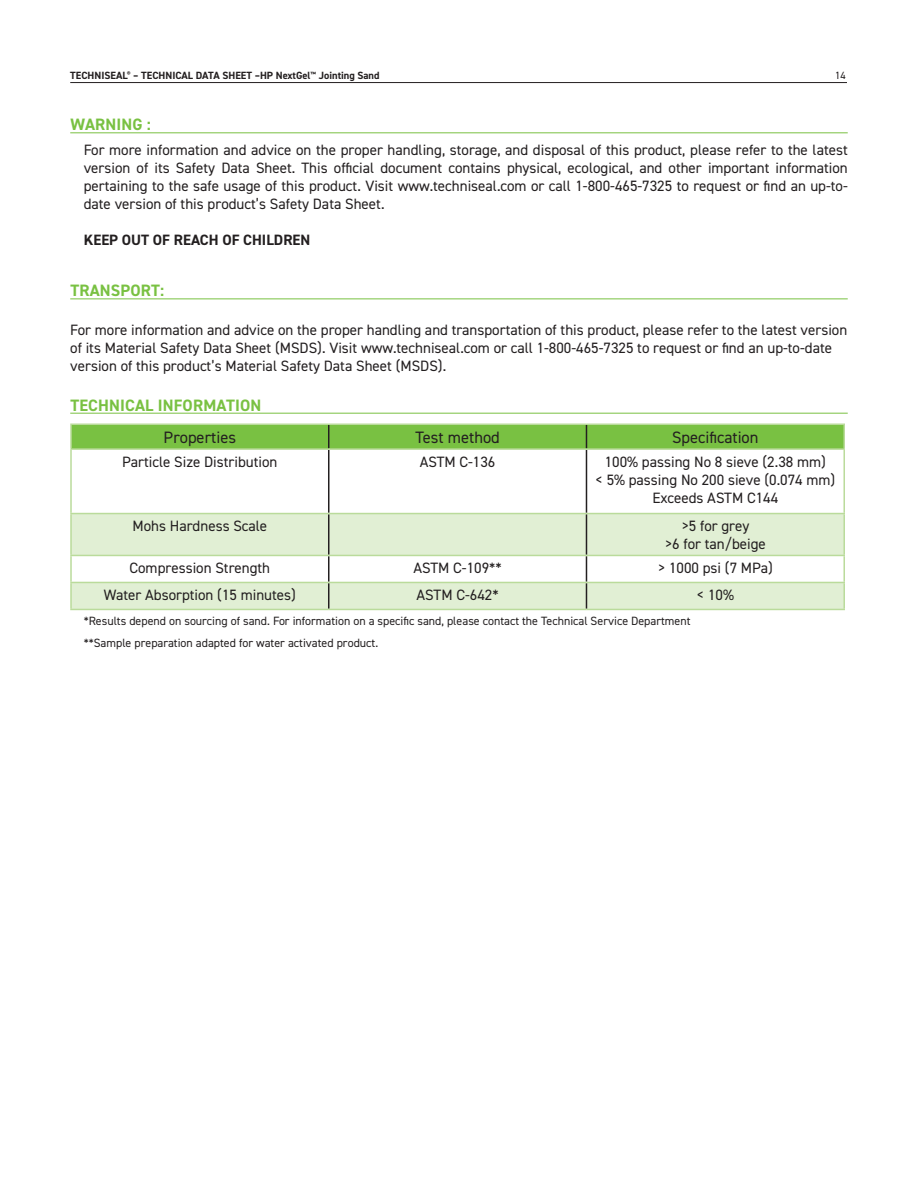
<style>
.page{position:relative;width:918px;height:1188px;background:#fff}
.page>*{position:absolute;margin:0;border:0;box-sizing:border-box;transform-origin:0 0}
.t1{font:700 16.5px "DIN2014";letter-spacing:.01em;color:#79c142}
.t2{font:16.5px "DIN2014";color:#231f20}
.t3{font:15px/18px "DIN2014";color:#231f20;text-align:center}
.t4{font:700 15px "DIN2014";color:#231f20}
.t5{font:12px/21.1px "DIN2014";color:#231f20}
.t6{font:700 10.5px "DIN2014";color:#231f20}
.t7{font:10.5px "DIN2014";color:#231f20}
</style>
<div class="page">
<hr style="left:70px;top:82px;width:777px;height:1px;background:#231f20">
<hr style="left:70px;top:132px;width:778px;height:1px;background:#79c142">
<hr style="left:70px;top:299px;width:778px;height:1px;background:#79c142">
<hr style="left:70px;top:413px;width:778px;height:1px;background:#79c142">
<svg style="left:72px;top:514px;width:771px;height:95px;fill:#e1efd4"></svg>
<div style="left:72px;top:425px;width:771px;height:23px;background:#79c142"></div>
<hr style="left:328px;top:450px;width:1px;height:63px;background:#231f20">
<hr style="left:586px;top:450px;width:1px;height:63px;background:#231f20">
<hr style="left:328px;top:514px;width:1px;height:41px;background:#231f20">
<hr style="left:586px;top:514px;width:1px;height:41px;background:#231f20">
<svg style="left:328px;top:556px;width:1px;height:53px"></svg>
<svg style="left:586px;top:556px;width:1px;height:53px"></svg>
<hr style="left:70px;top:424px;width:259px;height:1px;background:#badb9b">
<hr style="left:70px;top:425px;width:2px;height:23px;background:#badb9b">
<hr style="left:329px;top:424px;width:257px;height:1px;background:#badb9b">
<hr style="left:586px;top:424px;width:259px;height:1px;background:#badb9b">
<hr style="left:843px;top:425px;width:2px;height:23px;background:#badb9b">
<hr style="left:70px;top:448px;width:259px;height:2px;background:#badb9b">
<hr style="left:70px;top:450px;width:2px;height:63px;background:#badb9b">
<hr style="left:329px;top:448px;width:257px;height:2px;background:#badb9b">
<hr style="left:586px;top:448px;width:259px;height:2px;background:#badb9b">
<hr style="left:843px;top:450px;width:2px;height:63px;background:#badb9b">
<hr style="left:70px;top:513px;width:259px;height:1px;background:#badb9b">
<hr style="left:70px;top:514px;width:2px;height:41px;background:#badb9b">
<hr style="left:329px;top:513px;width:257px;height:1px;background:#badb9b">
<hr style="left:586px;top:513px;width:259px;height:1px;background:#badb9b">
<hr style="left:843px;top:514px;width:2px;height:41px;background:#badb9b">
<hr style="left:70px;top:555px;width:259px;height:1px;background:#badb9b">
<hr style="left:70px;top:556px;width:2px;height:26px;background:#badb9b">
<hr style="left:329px;top:555px;width:257px;height:1px;background:#badb9b">
<hr style="left:586px;top:555px;width:259px;height:1px;background:#badb9b">
<hr style="left:843px;top:556px;width:2px;height:26px;background:#badb9b">
<hr style="left:70px;top:582px;width:259px;height:1px;background:#badb9b">
<hr style="left:70px;top:583px;width:2px;height:26px;background:#badb9b">
<hr style="left:329px;top:582px;width:257px;height:1px;background:#badb9b">
<hr style="left:586px;top:582px;width:259px;height:1px;background:#badb9b">
<hr style="left:843px;top:583px;width:2px;height:26px;background:#badb9b">
<hr style="left:70px;top:609px;width:259px;height:1px;background:#badb9b">
<hr style="left:329px;top:609px;width:257px;height:1px;background:#badb9b">
<hr style="left:586px;top:609px;width:259px;height:1px;background:#badb9b">
<p class="t6" style="left:70px;top:69px;width:311px">TECHNISEAL<sup>®</sup> – TECHNICAL DATA SHEET –HP NextGel<sup>™</sup> Jointing Sand</p>
<p class="t7" style="left:835px;top:69px;width:12px">14</p>
<p class="t1" style="left:70px;top:114px;width:82px">WARNING :</p>
<p class="t3" style="left:84px;top:141px;width:766px;text-align:justify">For more information and advice on the proper handling, storage, and disposal of this product, please refer to the latest version of its Safety Data Sheet. This official document contains physical, ecological, and other important information pertaining to the safe usage of this product. Visit www.techniseal.com or call 1-800-465-7325 to request or find an up-to&shy;date version of this product’s Safety Data Sheet.</p>
<p class="t4" style="left:84px;top:230px;width:228px">KEEP OUT OF REACH OF CHILDREN</p>
<p class="t1" style="left:70px;top:280px;width:95px">TRANSPORT:</p>
<p class="t3" style="left:70px;top:320px;width:779px;text-align:left">For more information and advice on the proper handling and transportation of this product, please refer to the latest version of its Material Safety Data Sheet (MSDS). Visit www.techniseal.com or call 1-800-465-7325 to request or find an up-to-date version of this product’s Material Safety Data Sheet (MSDS).</p>
<p class="t1" style="left:70px;top:394px;width:193px">TECHNICAL INFORMATION</p>
<p class="t2" style="left:164px;top:427px;width:74px">Properties</p>
<p class="t2" style="left:415px;top:427px;width:86px">Test method</p>
<p class="t2" style="left:672px;top:427px;width:88px">Specification</p>
<p class="t3" style="left:122px;top:452px;width:157px">Particle Size Distribution</p>
<p class="t3" style="left:420px;top:452px;width:77px">ASTM C-136</p>
<p class="t3" style="left:595px;top:452px;width:241px">100% passing No 8 sieve (2.38 mm)<br>&lt; 5% passing No 200 sieve (0.074 mm)<br>Exceeds ASTM C144</p>
<p class="t3" style="left:132px;top:517px;width:136px">Mohs Hardness Scale</p>
<p class="t3" style="left:665px;top:517px;width:103px">&gt;5 for grey<br>&gt;6 for tan/beige</p>
<p class="t3" style="left:130px;top:559px;width:142px">Compression Strength</p>
<p class="t3" style="left:413px;top:559px;width:90px">ASTM C-109**</p>
<p class="t3" style="left:658px;top:559px;width:117px">&gt; 1000 psi (7 MPa)</p>
<p class="t3" style="left:104px;top:586px;width:194px">Water Absorption (15 minutes)</p>
<p class="t3" style="left:417px;top:586px;width:83px">ASTM C-642*</p>
<p class="t3" style="left:697px;top:586px;width:39px">&lt; 10%</p>
<p class="t5" style="left:84px;top:610px;width:608px">*Results depend on sourcing of sand. For information on a specific sand, please contact the Technical Service Department **Sample preparation adapted for water activated product.</p>
</div>
